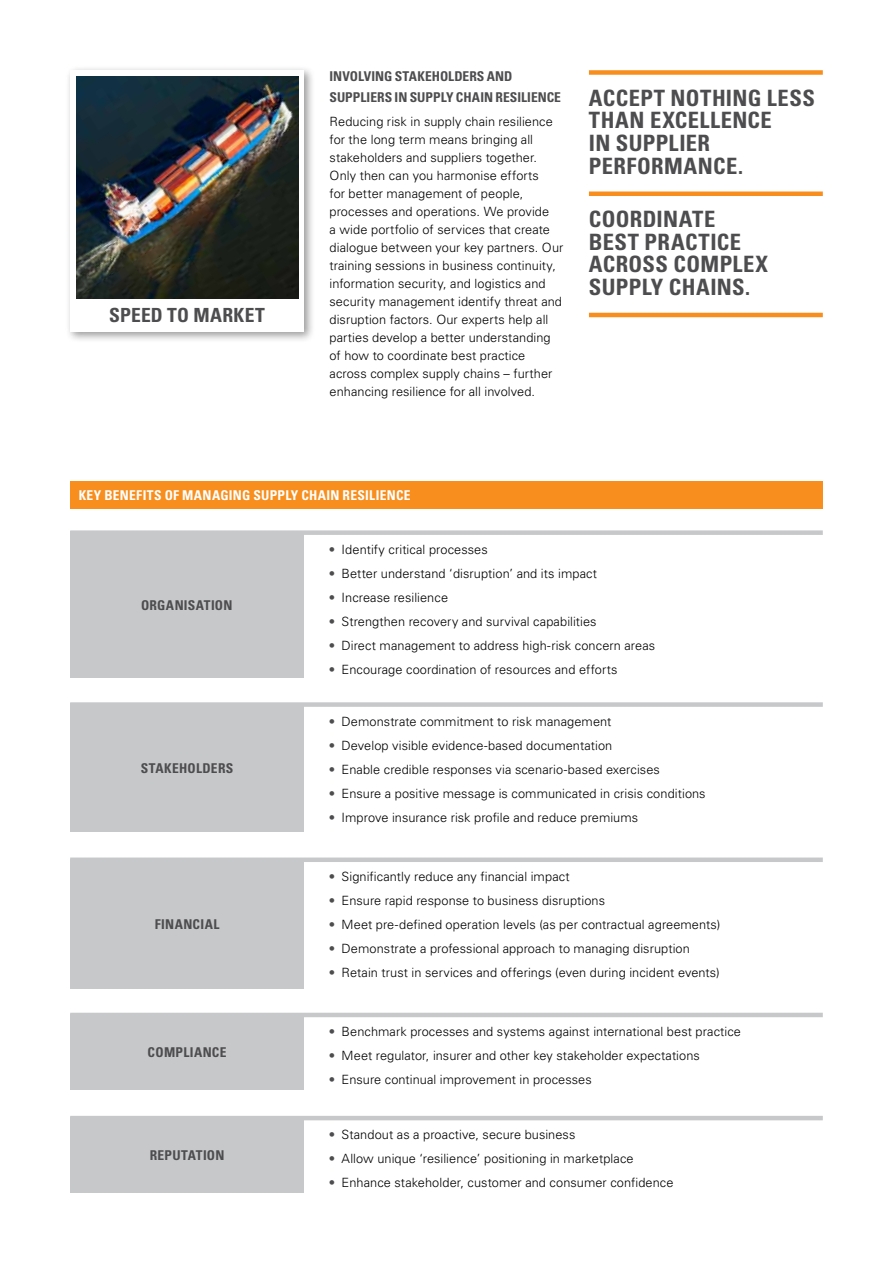
<style>
.page{position:relative;width:893px;height:1263px;background:#fff}
.page>*{position:absolute;margin:0;border:0;box-sizing:border-box;transform-origin:0 0}
.t1{font:700 condensed 22.5px/22.5px "Univers";color:#4d4d4f}
.t2{font:700 condensed 19.5px "Univers";letter-spacing:.015em;color:#4d4d4f}
.t3{font:700 condensed 13.5px "Univers";color:#4d4d4f}
.t4{font:700 condensed 13.5px "Univers";color:#fff}
.t5{font:300 12.75px/18px "Univers";letter-spacing:.005em;color:#000}
.s1{color:#4d4d4f}
</style>
<div class="page">
<div style="left:589px;top:70px;width:234px;height:5px;background:#f78e1e"></div>
<div style="left:589px;top:191px;width:234px;height:5px;background:#f78e1e"></div>
<hr style="left:589px;top:313px;width:234px;height:4px;background:#f78e1e">
<div style="left:70px;top:481px;width:753px;height:28px;background:#f78e1e"></div>
<div style="left:70px;top:532px;width:233px;height:146px;background:#c7c8ca"></div>
<div style="left:70px;top:530px;width:753px;height:5px;background:#c7c8ca"></div>
<div style="left:70px;top:704px;width:234px;height:128px;background:#c7c8ca"></div>
<div style="left:70px;top:702px;width:753px;height:5px;background:#c7c8ca"></div>
<div style="left:70px;top:859px;width:234px;height:130px;background:#c7c8ca"></div>
<div style="left:70px;top:857px;width:753px;height:5px;background:#c7c8ca"></div>
<div style="left:70px;top:1014px;width:234px;height:76px;background:#c7c8ca"></div>
<hr style="left:70px;top:1013px;width:753px;height:4px;background:#c7c8ca">
<div style="left:70px;top:1117px;width:234px;height:76px;background:#c7c8ca"></div>
<hr style="left:70px;top:1116px;width:753px;height:4px;background:#c7c8ca">
<div style="left:65px;top:65px;width:250px;height:278px;background:#000;opacity:.4"></div>
<div style="left:70px;top:70px;width:234px;height:262px;background:#fff"></div>
<img style="left:76px;top:76px;width:222px;height:222px">
<h2 class="t2" style="left:109px;top:303px;width:157px">SPEED TO MARKET</h2>
<p class="t3" style="left:330px;top:68px;width:8px">INVOLVING</p>
<p class="t3" style="left:395px;top:68px;width:9px">STAKEHOL</p>
<p class="t3" style="left:454px;top:68px;width:16px">DERS</p>
<p class="t3" style="left:487px;top:68px;width:27px">AN D</p>
<p class="t3" style="left:330px;top:89px;width:8px">SUPPLIERS</p>
<p class="t3" style="left:395px;top:89px;width:24px">IN SUPPLY</p>
<p class="t3" style="left:456px;top:89px;width:9px">CHAIN</p>
<p class="t3" style="left:495px;top:89px;width:8px">RESILIENCE</p>
<p class="t5" style="left:330px;top:112px;width:235px">Reducing risk in supply chain resilience for the long term means bringing all stakeholders and suppliers together.<br>Only then can you harmonise efforts<br>for better management of people, processes and operations. We provide<br>a wide portfolio of services that create dialogue between your key partners. Our training sessions in business continuity, information security, and logistics and security management identify threat and disruption factors. Our experts help all parties develop a better understanding of how to coordinate best practice across complex supply chains – further enhancing resilience for all involved.</p>
<h1 class="t1" style="left:589px;top:86px;width:14px">ACCEPT</h1>
<h1 class="t1" style="left:671px;top:86px;width:14px">NOTHING</h1>
<h1 class="t1" style="left:767px;top:86px;width:13px">LESS</h1>
<h1 class="t1" style="left:589px;top:109px;width:15px">THAN</h1>
<h1 class="t1" style="left:650px;top:109px;width:13px">EXCELLENCE</h1>
<h1 class="t1" style="left:589px;top:131px;width:40px">IN SUPPLIER<br>PERFORMANCE</h1>
<h1 class="t1" style="left:738px;top:154px;width:6px">.</h1>
<h1 class="t1" style="left:589px;top:208px;width:14px">COOR</h1>
<h1 class="t1" style="left:643px;top:208px;width:27px">DINATE</h1>
<h1 class="t1" style="left:589px;top:230px;width:14px">BEST</h1>
<h1 class="t1" style="left:645px;top:230px;width:13px">PRACTICE</h1>
<h1 class="t1" style="left:589px;top:253px;width:14px">ACROSS</h1>
<h1 class="t1" style="left:673px;top:253px;width:15px">COMPLEX</h1>
<h1 class="t1" style="left:589px;top:275px;width:14px">SUPPLY</h1>
<h1 class="t1" style="left:669px;top:275px;width:14px">CHAINS</h1>
<h1 class="t1" style="left:745px;top:275px;width:6px">.</h1>
<p class="t4" style="left:79px;top:487px;width:9px">KEY</p>
<p class="t4" style="left:104px;top:487px;width:8px">BENEFITS</p>
<p class="t4" style="left:165px;top:487px;width:27px">OF MANAGING</p>
<p class="t4" style="left:253px;top:487px;width:9px">SUPPLY</p>
<p class="t4" style="left:301px;top:487px;width:9px">CHAIN</p>
<p class="t4" style="left:343px;top:487px;width:8px">RESILIENCE</p>
<p class="t3" style="left:141px;top:597px;width:9px">ORGANISATION</p>
<p class="t3" style="left:141px;top:760px;width:9px">STAKEHOL</p>
<p class="t3" style="left:203px;top:760px;width:17px">DERS</p>
<p class="t3" style="left:155px;top:916px;width:9px">FINANCIAL</p>
<p class="t3" style="left:148px;top:1044px;width:9px">COMPLIANCE</p>
<p class="t3" style="left:150px;top:1147px;width:9px">REPUTATION</p>
<p class="t5" style="left:329px;top:540px;width:160px"><span class="s1">•</span> Identify critical processes</p>
<p class="t5" style="left:329px;top:564px;width:270px"><span class="s1">•</span> Better understand ‘disruption’ and its impact</p>
<p class="t5" style="left:329px;top:588px;width:121px"><span class="s1">•</span> Increase resilience</p>
<p class="t5" style="left:329px;top:612px;width:269px"><span class="s1">•</span> Strengthen recovery and survival capabilities</p>
<p class="t5" style="left:329px;top:636px;width:328px"><span class="s1">•</span> Direct management to address high-risk concern areas</p>
<p class="t5" style="left:329px;top:660px;width:290px"><span class="s1">•</span> Encourage coordination of resources and efforts</p>
<p class="t5" style="left:329px;top:712px;width:284px"><span class="s1">•</span> Demonstrate commitment to risk management</p>
<p class="t5" style="left:329px;top:736px;width:285px"><span class="s1">•</span> Develop visible evidence-based documentation</p>
<p class="t5" style="left:329px;top:760px;width:333px"><span class="s1">•</span> Enable credible responses via scenario-based exercises</p>
<p class="t5" style="left:329px;top:784px;width:378px"><span class="s1">•</span> Ensure a positive message is communicated in crisis conditions</p>
<p class="t5" style="left:329px;top:808px;width:311px"><span class="s1">•</span> Improve insurance risk profile and reduce premiums</p>
<p class="t5" style="left:329px;top:867px;width:242px"><span class="s1">•</span> Significantly reduce any financial impact</p>
<p class="t5" style="left:329px;top:891px;width:278px"><span class="s1">•</span> Ensure rapid response to business disruptions</p>
<p class="t5" style="left:329px;top:915px;width:393px"><span class="s1">•</span> Meet pre-defined operation levels (as per contractual agreements)</p>
<p class="t5" style="left:329px;top:939px;width:363px"><span class="s1">•</span> Demonstrate a professional approach to managing disruption</p>
<p class="t5" style="left:329px;top:963px;width:392px"><span class="s1">•</span> Retain trust in services and offerings (even during incident events)</p>
<p class="t5" style="left:329px;top:1022px;width:414px"><span class="s1">•</span> Benchmark processes and systems against international best practice</p>
<p class="t5" style="left:329px;top:1046px;width:373px"><span class="s1">•</span> Meet regulator, insurer and other key stakeholder expectations</p>
<p class="t5" style="left:329px;top:1070px;width:264px"><span class="s1">•</span> Ensure continual improvement in processes</p>
<p class="t5" style="left:329px;top:1125px;width:248px"><span class="s1">•</span> Standout as a proactive, secure business</p>
<p class="t5" style="left:329px;top:1149px;width:306px"><span class="s1">•</span> Allow unique ‘resilience’ positioning in marketplace</p>
<p class="t5" style="left:329px;top:1173px;width:346px"><span class="s1">•</span> Enhance stakeholder, customer and consumer confidence</p>
</div>
